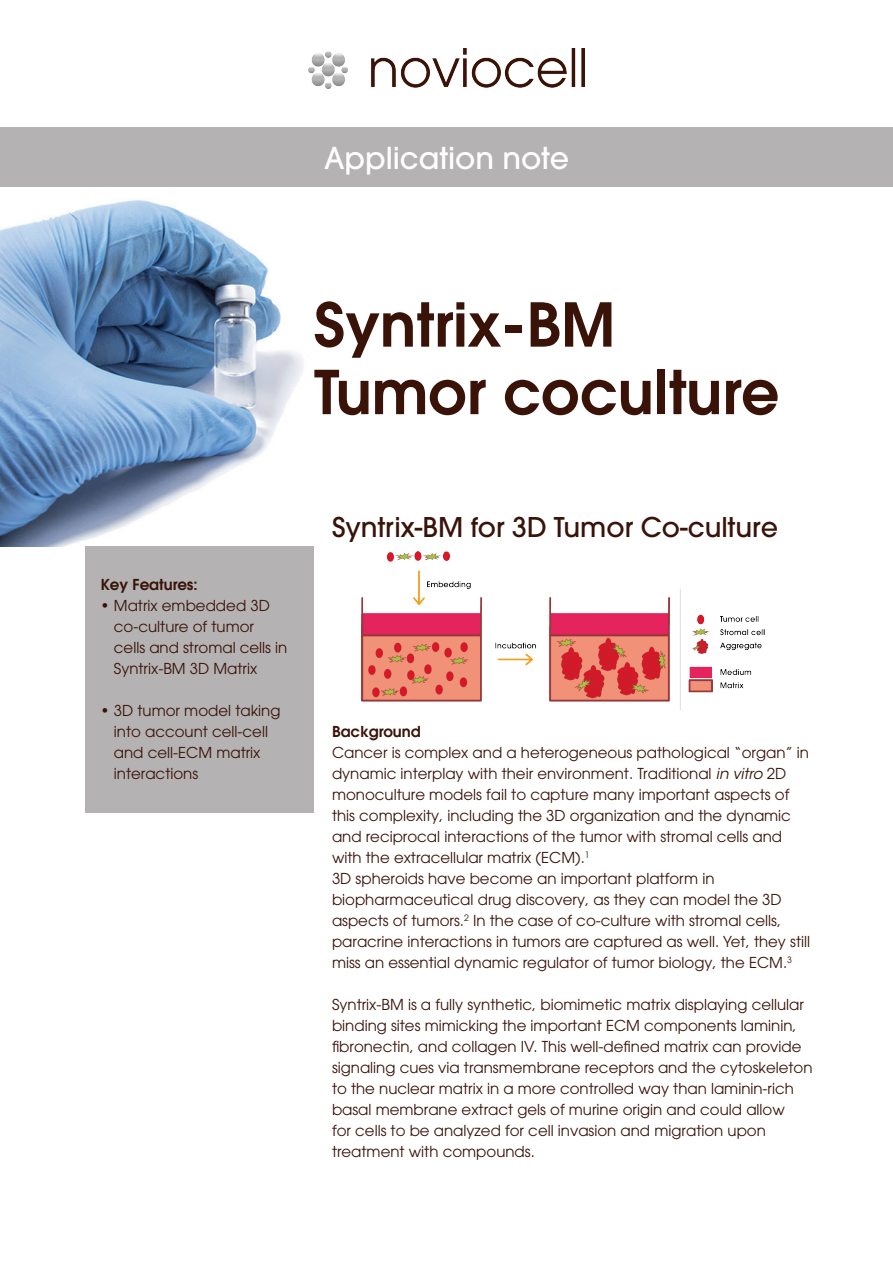
<style>
.page{position:relative;width:893px;height:1263px;background:#fff}
.page>*{position:absolute;margin:0;border:0;box-sizing:border-box;transform-origin:0 0}
.t1{font:600 60px "Avant Garde LT";color:#391208}
.t2{font:500 30px "Avant Garde LT";color:#fff}
.t3{font:500 27px "Avant Garde LT";color:#391208}
.t4{font:15px/21px "Avant Garde LT";color:#391208}
.t5{font:600 15px "Avant Garde LT";color:#391208}
.s1{font-family:"ITC Avant Garde Std";font-style:italic}
</style>
<div class="page">
<img style="left:0;top:200px;width:314px;height:347px">
<img style="left:308px;top:49px;width:277px;height:40px">
<div style="left:0;top:128px;width:893px;height:59px;background:#b4b2b2"></div>
<div style="left:85px;top:547px;width:229px;height:266px;background:#b4b2b2"></div>
<img style="left:361px;top:552px;width:403px;height:157px">
<p class="t2" style="left:324px;top:140px;width:246px">Application note</p>
<p class="t1" style="left:314px;top:285px;width:303px">Syntrix-BM</p>
<p class="t1" style="left:314px;top:353px;width:467px">Tumor coculture</p>
<p class="t5" style="left:101px;top:574px;width:99px">Key Features:</p>
<p class="t4" style="left:114px;top:595px;width:175px;text-indent:-13px">• Matrix embedded 3D co-culture of tumor cells and stromal cells in<br>Syntrix-BM 3D Matrix</p>
<p class="t4" style="left:114px;top:700px;width:168px;text-indent:-13px">• 3D tumor model taking into account cell-cell and cell-ECM matrix interactions</p>
<p class="t3" style="left:332px;top:511px;width:448px">Syntrix-BM for 3D Tumor Co-culture</p>
<p class="t5" style="left:332px;top:721px;width:90px">Background</p>
<p class="t4" style="left:332px;top:742px;width:479px">Cancer is complex and a heterogeneous pathological “organ” in dynamic interplay with their environment. Traditional <span class="s1">in vitro</span> 2D</p>
<p class="t4" style="left:332px;top:784px;width:460px">monoculture models fail to capture many important aspects of this complexity, including the 3D organization and the dynamic and reciprocal interactions of the tumor with stromal cells and with the extracellular matrix (ECM).<sup>1</sup></p>
<p class="t4" style="left:332px;top:868px;width:480px">3D spheroids have become an important platform in biopharmaceutical drug discovery, as they can model the 3D aspects of tumors.<sup>2</sup> In the case of co-culture with stromal cells, paracrine interactions in tumors are captured as well. Yet, they still miss an essential dynamic regulator of tumor biology, the ECM.<sup>3</sup></p>
<p class="t4" style="left:332px;top:994px;width:473px">Syntrix-BM is a fully synthetic, biomimetic matrix displaying cellular</p>
<p class="t4" style="left:332px;top:1015px;width:466px">binding sites mimicking the important ECM components laminin,</p>
<p class="t4" style="left:332px;top:1036px;width:471px">fibronectin, and collagen IV. This well-defined matrix can provide</p>
<p class="t4" style="left:332px;top:1057px;width:482px">signaling cues via transmembrane receptors and the cytoskeleton to the nuclear matrix in a more controlled way than laminin-rich basal membrane extract gels of murine origin and could allow<br>for cells to be analyzed for cell invasion and migration upon treatment with compounds.</p>
</div>
